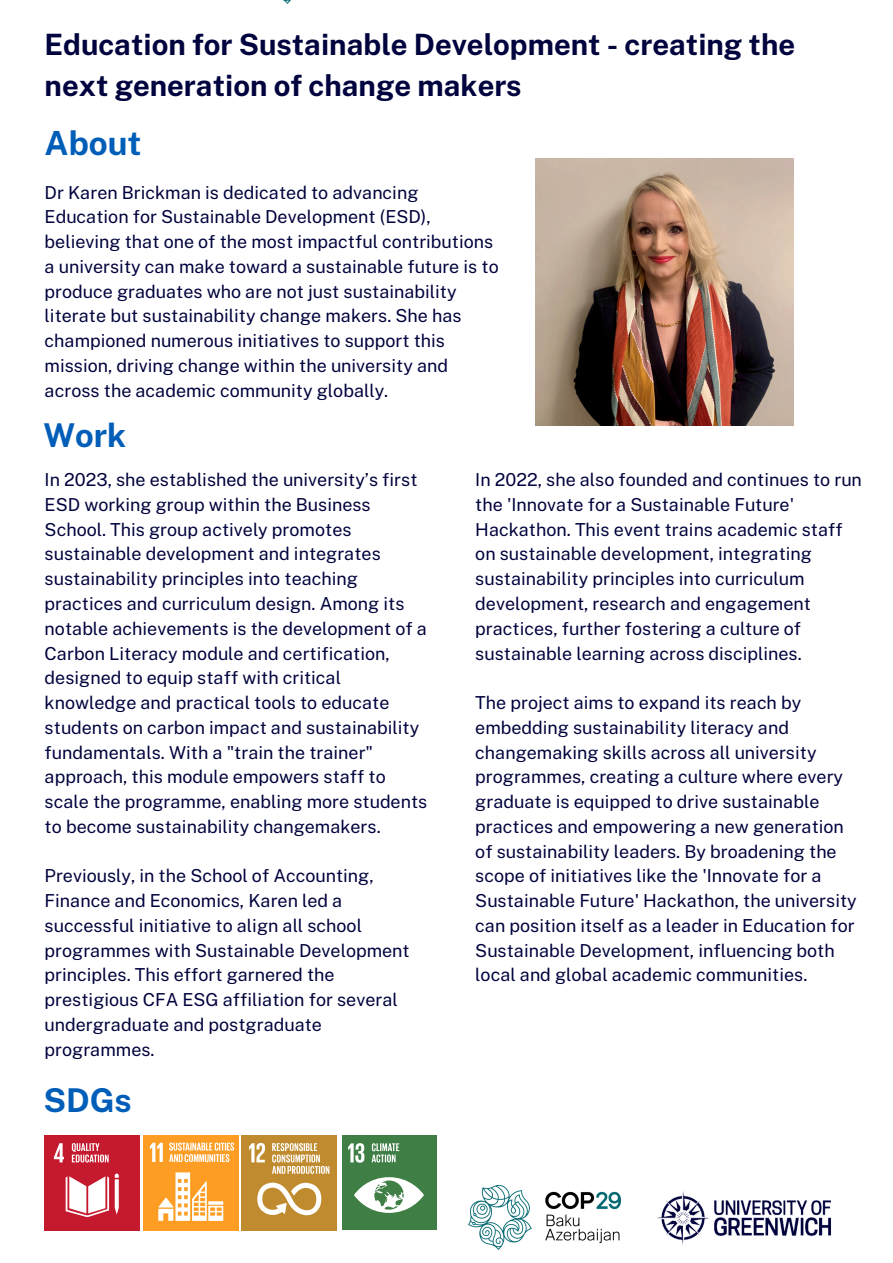
<style>
.page{position:relative;width:893px;height:1263px;background:#fff}
.page>*{position:absolute;margin:0;border:0;box-sizing:border-box;transform-origin:0 0}
.t1{font:700 33.22px "Public Sans";color:#005eb8}
.t2{font:700 32.78px "Public Sans";color:#005eb8}
.t3{font:700 29.4px/41.1px "Public Sans";color:#00033d}
.t4{font:17.92px/24.8px "Public Sans";color:#00033d}
</style>
<div class="page">
<img style="left:536px;top:158px;width:257px;height:268px">
<div style="left:143px;top:1135px;width:96px;height:95px;background:#fd9d24"></div>
<svg style="left:150px;top:1143px;width:13px;height:19px"></svg>
<svg style="left:158px;top:1172px;width:65px;height:49px"></svg>
<svg style="left:169px;top:1142px;width:65px;height:20px"></svg>
<div style="left:342px;top:1135px;width:94px;height:95px;background:#3f7e44"></div>
<svg style="left:348px;top:1143px;width:76px;height:70px"></svg>
<div style="left:242px;top:1135px;width:95px;height:95px;background:#bf8b2e"></div>
<svg style="left:249px;top:1143px;width:80px;height:72px"></svg>
<div style="left:45px;top:1135px;width:95px;height:95px;background:#c5192d"></div>
<svg style="left:54px;top:1143px;width:10px;height:19px"></svg>
<svg style="left:66px;top:1173px;width:53px;height:44px"></svg>
<svg style="left:72px;top:1143px;width:37px;height:19px"></svg>
<img style="left:283px;top:0;width:8px;height:4px">
<img style="left:657px;top:1191px;width:174px;height:54px">
<img style="left:468px;top:1186px;width:152px;height:64px">
<p class="t3" style="left:45px;top:24px;width:752px">Education for Sustainable Development - creating the next generation of change makers</p>
<h1 class="t1" style="left:45px;top:123px;width:98px">About</h1>
<p class="t4" style="left:45px;top:180px;width:455px">Dr Karen Brickman is dedicated to advancing Education for Sustainable Development (ESD), believing that one of the most impactful contributions a university can make toward a sustainable future is to produce graduates who are not just sustainability literate but sustainability change makers. She has championed numerous initiatives to support this mission, driving change within the university and across the academic community globally.</p>
<h2 class="t2" style="left:43px;top:416px;width:84px">Work</h2>
<h1 class="t4" style="left:45px;top:467px;width:384px">In 2023, she established the university’s first ESD working group within the Business School. This group actively promotes sustainable development and integrates sustainability principles into teaching practices and curriculum design. Among its notable achievements is the development of a Carbon Literacy module and certification, designed to equip staff with critical knowledge and practical tools to educate students on carbon impact and sustainability fundamentals. With a "train the trainer" approach, this module empowers staff to scale the programme, enabling more students to become sustainability changemakers.</h1>
<p class="t4" style="left:45px;top:863px;width:366px">Previously, in the School of Accounting, Finance and Economics, Karen led a successful initiative to align all school programmes with Sustainable Development principles. This effort garnered the prestigious CFA ESG affiliation for several undergraduate and postgraduate programmes.</p>
<p class="t2" style="left:43px;top:1080px;width:90px">SDGs</p>
<p class="t4" style="left:475px;top:467px;width:388px">In 2022, she also founded and continues to run the 'Innovate for a Sustainable Future' Hackathon. This event trains academic staff on sustainable development, integrating sustainability principles into curriculum development, research and engagement practices, further fostering a culture of sustainable learning across disciplines.</p>
<h1 class="t4" style="left:475px;top:690px;width:383px">The project aims to expand its reach by embedding sustainability literacy and changemaking skills across all university programmes, creating a culture where every graduate is equipped to drive sustainable practices and empowering a new generation of sustainability leaders. By broadening the scope of initiatives like the 'Innovate for a Sustainable Future' Hackathon, the university can position itself as a leader in Education for Sustainable Development, influencing both local and global academic communities.</h1>
</div>
